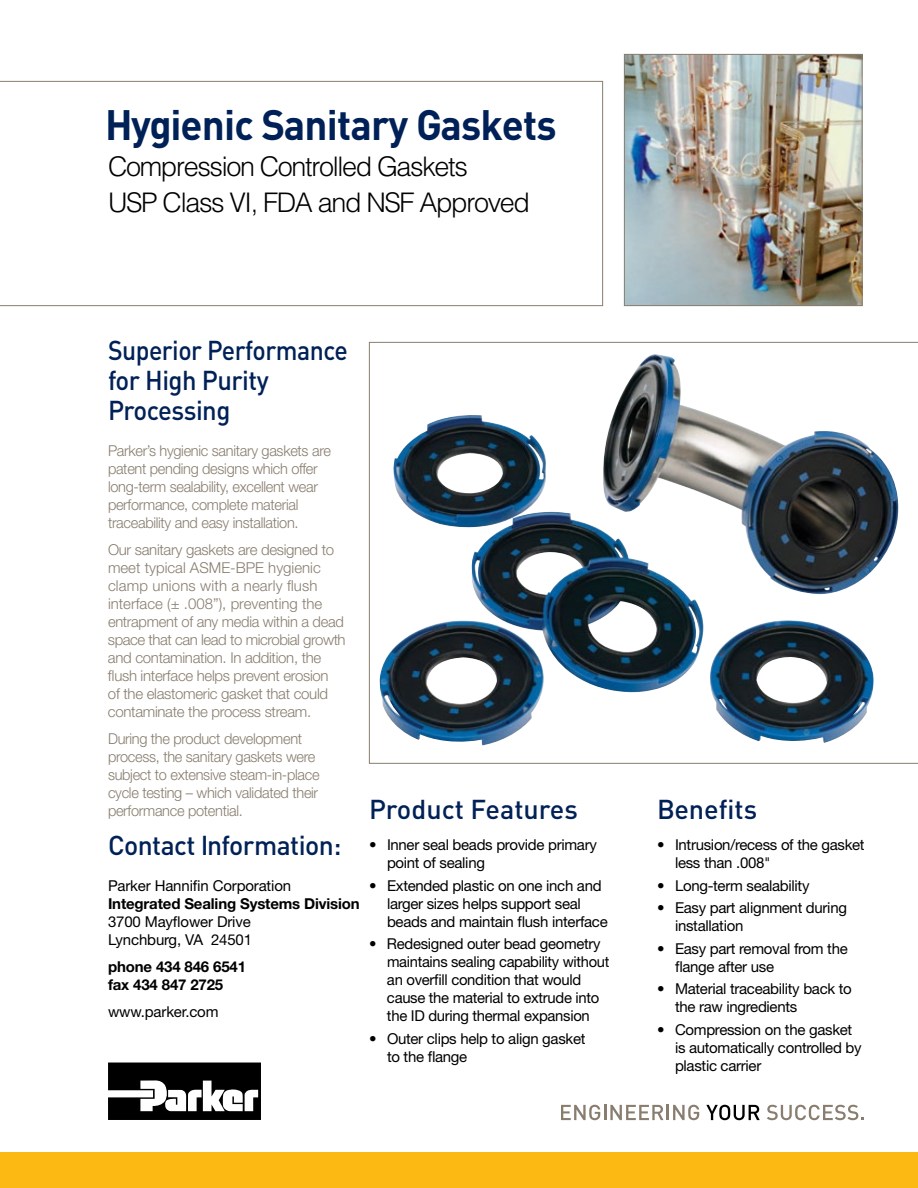
<style>
.page{position:relative;width:918px;height:1188px;background:#fff}
.page>*{position:absolute;margin:0;border:0;box-sizing:border-box;transform-origin:0 0}
.t1{font:700 42px "DINOT";letter-spacing:-.02em;color:#002157;scale:.96 1}
.t2{font:300 27px/36px "Helvetica LT Std";letter-spacing:-.05em;color:#000}
.t3{font:500 27px/30px "DIN";letter-spacing:-.02em;color:#002157;scale:.92 1}
.t4{font:500 27px "DIN";letter-spacing:-.02em;color:#002157}
.t5{font:500 27px "DIN";color:#002157}
.t6{font:15px/18px "Helvetica Neue LT Std";letter-spacing:-.02em;color:#000}
.t7{font:300 15px/18px "Helvetica Neue LT Std";letter-spacing:-.02em;color:#887d6e}
.t8{font:700 15px/18px "Helvetica Neue LT Std";letter-spacing:-.01em;color:#000}
</style>
<div class="page">
<div style="left:0;top:1152px;width:918px;height:36px;background:#fdb913"></div>
<svg style="left:108px;top:1063px;width:153px;height:57px"></svg>
<svg style="left:0;top:81px;width:603px;height:225px"></svg>
<img style="left:626px;top:56px;width:234px;height:248px">
<div style="left:624px;top:54px;width:238px;height:252px;border:1px solid #887d6e"></div>
<svg style="left:561px;top:1105px;width:138px;height:15px"></svg>
<svg style="left:706px;top:1105px;width:54px;height:15px"></svg>
<svg style="left:767px;top:1105px;width:97px;height:15px"></svg>
<svg style="left:369px;top:342px;width:549px;height:422px"></svg>
<h1 class="t1" style="left:105px;top:96px;width:472px">Hygienic Sanitary Gaskets</h1>
<h2 class="t2" style="left:108px;top:148px;width:424px">Compression Controlled Gaskets<br>USP Class VI, FDA and NSF Approved</h2>
<h2 class="t3" style="left:108px;top:334px;width:262px">Superior Performance for High Purity<br>Processing</h2>
<p class="t7" style="left:108px;top:441px;width:224px">Parker’s hygienic sanitary gaskets are patent pending designs which offer long-term sealability, excellent wear performance, complete material traceability and easy installation.</p>
<p class="t7" style="left:108px;top:540px;width:239px">Our sanitary gaskets are designed to meet typical ASME-BPE hygienic clamp unions with a nearly flush interface (± .008”), preventing the entrapment of any media within a dead space that can lead to microbial growth and contamination. In addition, the flush interface helps prevent erosion<br>of the elastomeric gasket that could contaminate the process stream.</p>
<p class="t7" style="left:108px;top:729px;width:213px">During the product development process, the sanitary gaskets were subject to extensive steam-in-place cycle testing – which validated their performance potential.</p>
<h2 class="t4" style="left:108px;top:828px;width:235px">Contact Information:</h2>
<p class="t6" style="left:108px;top:876px;width:185px">Parker Hannifin Corporation</p>
<p class="t8" style="left:108px;top:894px;width:253px">Integrated Sealing Systems Division</p>
<p class="t6" style="left:108px;top:912px;width:146px">3700 Mayflower Drive<br>Lynchburg, VA 24501</p>
<p class="t8" style="left:108px;top:957px;width:140px">phone 434 846 6541 fax 434 847 2725</p>
<p class="t6" style="left:108px;top:1002px;width:112px">www.parker.com</p>
<h2 class="t5" style="left:369px;top:792px;width:210px">Product Features</h2>
<p class="t6" style="left:387px;top:836px;width:211px;text-indent:-18px">• Inner seal beads provide primary point of sealing</p>
<p class="t6" style="left:387px;top:876px;width:222px;text-indent:-18px">• Extended plastic on one inch and larger sizes helps support seal beads and maintain flush interface</p>
<p class="t6" style="left:387px;top:935px;width:224px;text-indent:-18px">• Redesigned outer bead geometry maintains sealing capability without an overfill condition that would cause the material to extrude into the ID during thermal expansion</p>
<p class="t6" style="left:387px;top:1029px;width:200px;text-indent:-18px">• Outer clips help to align gasket to the flange</p>
<h2 class="t4" style="left:657px;top:792px;width:102px">Benefits</h2>
<p class="t6" style="left:675px;top:836px;width:191px;text-indent:-18px">• Intrusion/recess of the gasket less than .008"</p>
<p class="t6" style="left:657px;top:876px;width:154px">• Long-term sealability</p>
<p class="t6" style="left:675px;top:899px;width:173px;text-indent:-18px">• Easy part alignment during installation</p>
<p class="t6" style="left:675px;top:939px;width:174px;text-indent:-18px">• Easy part removal from the flange after use</p>
<p class="t6" style="left:675px;top:980px;width:178px;text-indent:-18px">• Material traceability back to the raw ingredients</p>
<p class="t6" style="left:675px;top:1020px;width:188px;text-indent:-18px">• Compression on the gasket is automatically controlled by plastic carrier</p>
</div>
